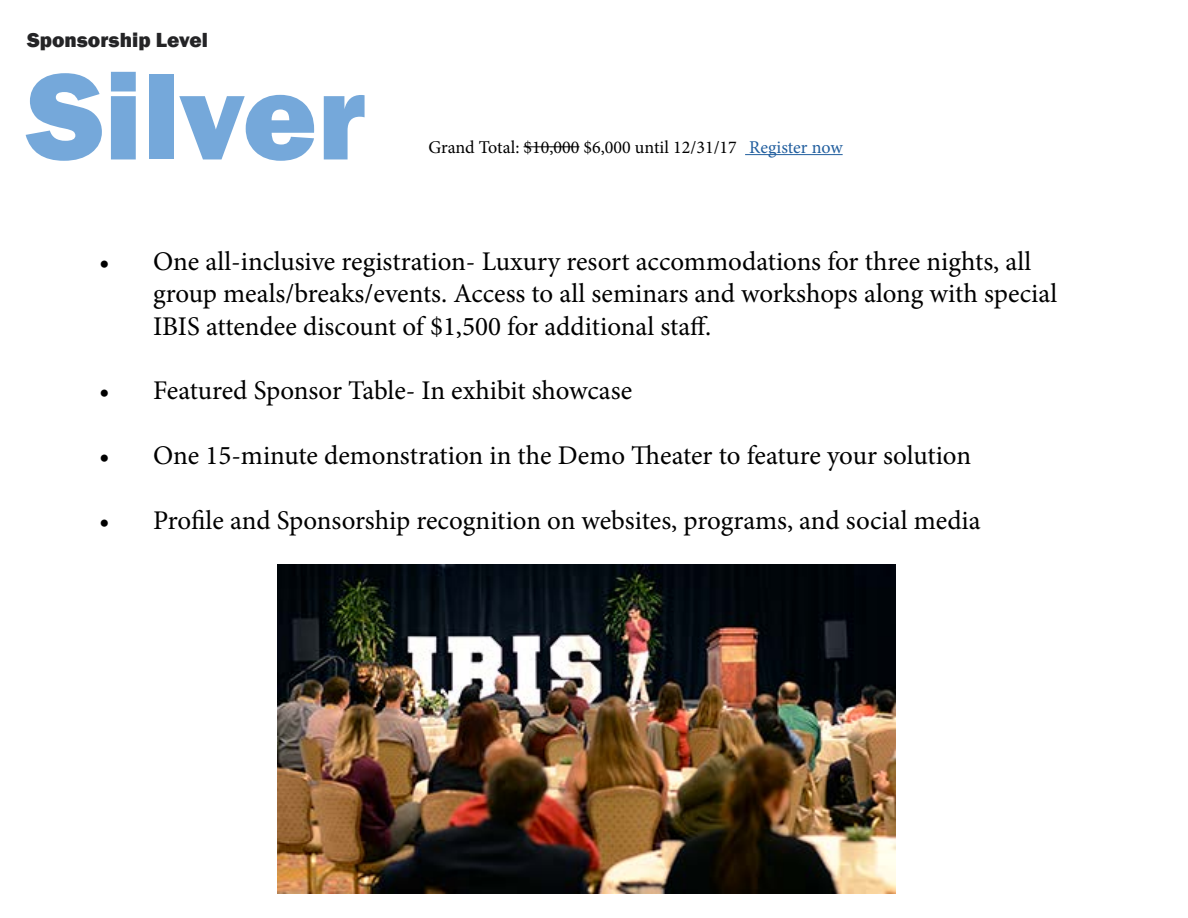
<style>
.page{position:relative;width:1188px;height:918px;background:#fff}
.page>*{position:absolute;margin:0;border:0;box-sizing:border-box;transform-origin:0 0}
.t1{font:800 127.5px "Franklin Gothic";color:#75a8da}
.t2{font:27px/32.4px "Minion Pro";color:#000}
.t3{font:800 21px "Franklin Gothic";color:#242426}
.t4{font:18px "Minion Pro";color:#000}
.s1{color:#215e9e}
</style>
<div class="page">
<hr style="left:745px;top:154px;width:98px;height:1px;background:#215e9e">
<hr style="left:524px;top:146px;width:56px;height:1px;background:#000">
<img style="left:278px;top:565px;width:618px;height:328px">
<p class="t3" style="left:27px;top:26px;width:183px">Sponsorship Level</p>
<h1 class="t1" style="left:27px;top:34px;width:340px">Silver</h1>
<p class="t4" style="left:428px;top:135px;width:416px">Grand Total: $10,000 $6,000 until 12/31/17 <span class="s1">Register now</span></p>
<p class="t2" style="left:153px;top:245px;width:906px;text-indent:-54px">• One all-inclusive registration- Luxury resort accommodations for three nights, all group meals/breaks/events. Access to all seminars and workshops along with special<br>IBIS attendee discount of $1,500 for additional staff.</p>
<p class="t2" style="left:99px;top:375px;width:535px">• Featured Sponsor Table- In exhibit showcase</p>
<p class="t2" style="left:99px;top:440px;width:874px">• One 15-minute demonstration in the Demo Theater to feature your solution</p>
<p class="t2" style="left:99px;top:504px;width:883px">• Profile and Sponsorship recognition on websites, programs, and social media</p>
</div>
